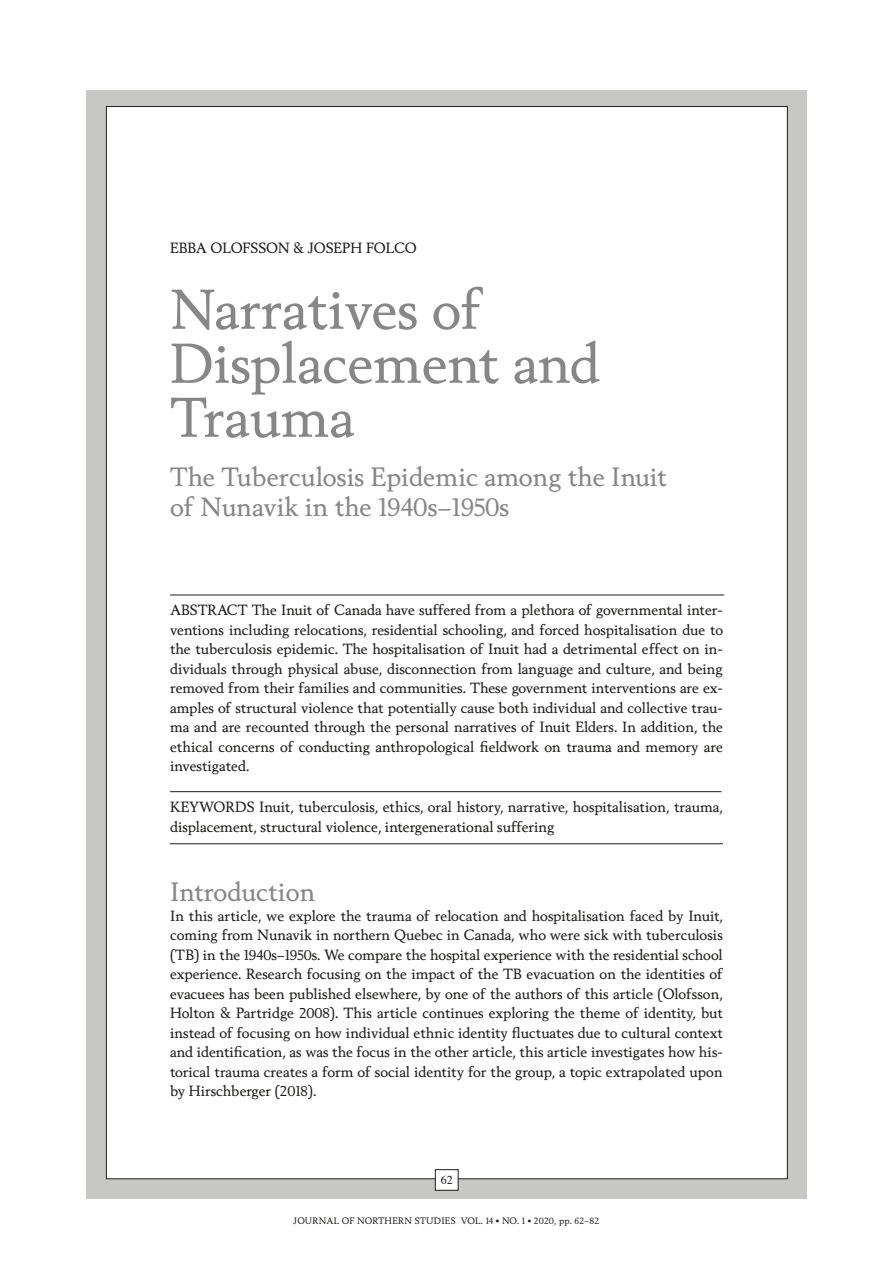
<style>
.page{position:relative;width:893px;height:1263px;background:#fff}
.page>*{position:absolute;margin:0;border:0;box-sizing:border-box;transform-origin:0 0}
.t1{font:54px/54px "Berling Nova Text";color:#878787}
.t2{font:25.5px/30px "Berling Nova Text";color:#878787}
.t3{font:14.25px/19.5px "Berling Nova Text";color:#1d1d1b;text-align:justify}
.t4{font:12px "Times";color:#1d1d1b}
.t5{font:9px "Berling Nova Text";letter-spacing:.025em;color:#1d1d1b}
</style>
<div class="page">
<div style="left:86px;top:91px;width:721px;height:1108px;background:#c7c7c6"></div>
<div style="left:106px;top:107px;width:681px;height:1072px;background:#fff"></div>
<div style="left:435px;top:1170px;width:23px;height:20px;background:#fff"></div>
<div style="left:435px;top:1169px;width:23px;height:21px;border:1px solid #1d1d1b"></div>
<hr style="left:170px;top:595px;width:554px;height:1px;background:#1d1d1b">
<hr style="left:170px;top:791px;width:551px;height:1px;background:#1d1d1b">
<hr style="left:170px;top:843px;width:553px;height:1px;background:#1d1d1b">
<p class="t3" style="left:170px;top:238px;width:248px">EBBA OLOFSSON &amp; JOSEPH FOLCO</p>
<h1 class="t1" style="left:170px;top:281px;width:431px">Narratives of<br>Displacement and<br>Trauma</h1>
<h2 class="t2" style="left:170px;top:462px;width:499px">The Tuberculosis Epidemic among the Inuit of Nunavik in the 1940s–1950s</h2>
<p class="t3" style="left:170px;top:600px;width:554px">ABSTRACT The Inuit of Canada have suffered from a plethora of governmental inter&shy;ventions including relocations, residential schooling, and forced hospitalisation due to the tuberculosis epidemic. The hospitalisation of Inuit had a detrimental effect on in&shy;dividuals through physical abuse, disconnection from language and culture, and being removed from their families and communities. These government interventions are ex&shy;amples of structural violence that potentially cause both individual and collective trau&shy;ma and are recounted through the personal narratives of Inuit Elders. In addition, the ethical concerns of conducting anthropological fieldwork on trauma and memory are investigated.</p>
<p class="t3" style="left:170px;top:797px;width:554px">KEYWORDS Inuit, tuberculosis, ethics, oral history, narrative, hospitalisation, trauma, displacement, structural violence, intergenerational suffering</p>
<h2 class="t2" style="left:170px;top:876px;width:147px">Introduction</h2>
<p class="t3" style="left:170px;top:905px;width:554px">In this article, we explore the trauma of relocation and hospitalisation faced by Inuit, coming from Nunavik in northern Quebec in Canada, who were sick with tuberculosis (TB) in the 1940s–1950s. We compare the hospital experience with the residential school experience. Research focusing on the impact of the TB evacuation on the identities of evacuees has been published elsewhere, by one of the authors of this article (Olofsson, Holton &amp; Partridge 2008). This article continues exploring the theme of identity, but instead of focusing on how individual ethnic identity fluctuates due to cultural context and identification, as was the focus in the other article, this article investigates how his&shy;torical trauma creates a form of social identity for the group, a topic extrapolated upon by Hirschberger (2018).</p>
<p class="t4" style="left:441px;top:1168px;width:13px">62</p>
<p class="t5" style="left:293px;top:1215px;width:307px">JOURNAL OF NORTHERN STUDIES VOL. 14 <sup>•</sup> NO. 1 <sup>•</sup> 2020, pp. 62–82</p>
</div>
